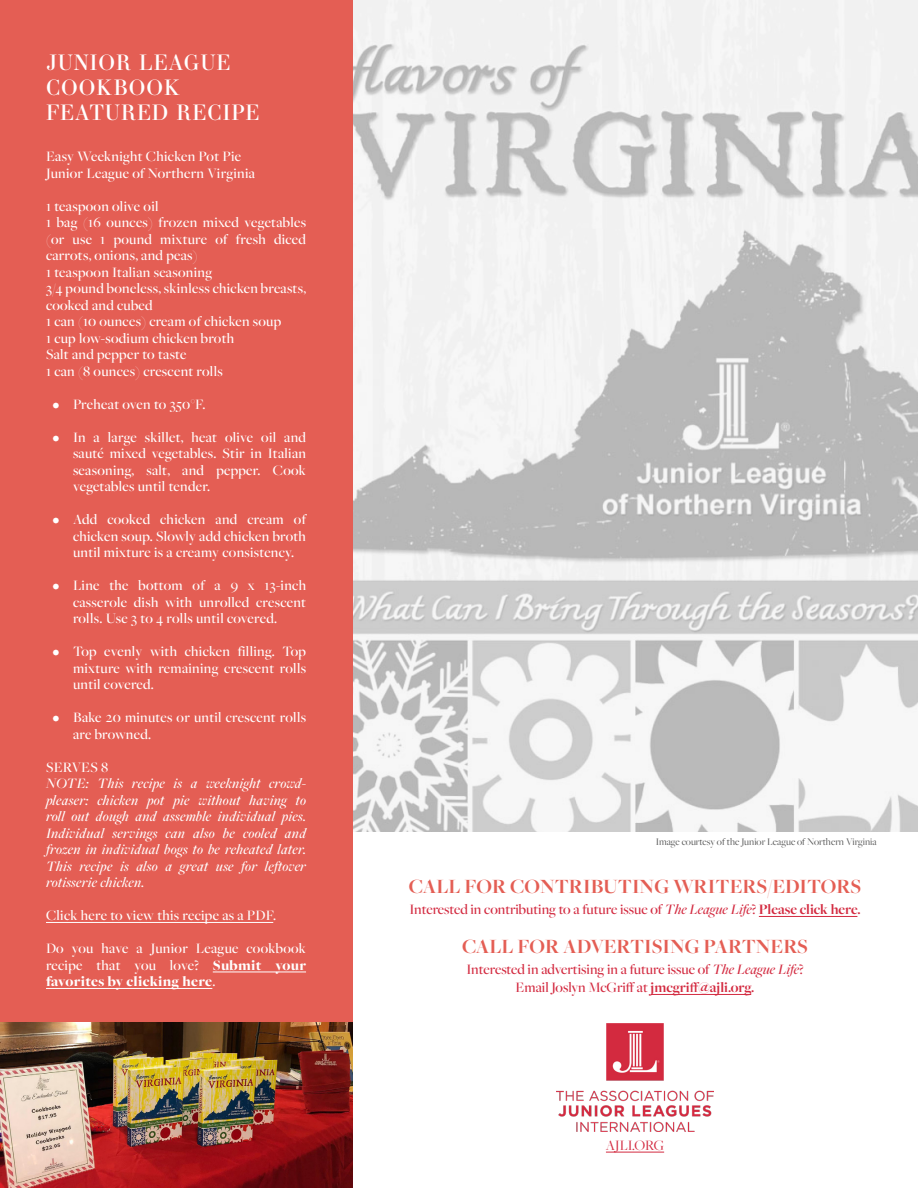
<style>
.page{position:relative;width:918px;height:1188px;background:#fff}
.page>*{position:absolute;margin:0;border:0;box-sizing:border-box;transform-origin:0 0}
.t1{font:700 21px "Freight Big Pro";color:#e45e54}
.t2{font:21px/25.2px "Essonnes Display";letter-spacing:.05em;color:#fff}
.t3{font:500 15px/16.5px "Freight Big Pro";letter-spacing:.02em;color:#fff;text-align:justify}
.t4{font:italic 500 15px/16.5px "Freight Big Pro";letter-spacing:.02em;color:#fff;text-align:justify}
.t5{font:500 15px/18px "Freight Big Pro";color:#d32a40;text-align:center}
.t6{font:15px "Freight Big Pro";color:#d32a40}
.t7{font:10.5px "Freight Big Pro";color:#555}
.s1{font-weight:900}
.s2{font-style:italic}
.s3{font-weight:700}
</style>
<div class="page">
<img style="left:352px;top:0;width:566px;height:832px">
<hr style="left:606px;top:1152px;width:58px;height:1px;background:#d32a40">
<img style="left:557px;top:1024px;width:156px;height:108px">
<div style="left:0;top:0;width:352px;height:1188px;background:#e45e54"></div>
<hr style="left:46px;top:922px;width:227px;height:1px;background:#fff">
<hr style="left:213px;top:972px;width:93px;height:1px;background:#fff">
<hr style="left:46px;top:988px;width:166px;height:1px;background:#fff">
<hr style="left:759px;top:916px;width:98px;height:1px;background:#d32a40">
<hr style="left:651px;top:994px;width:100px;height:1px;background:#d32a40">
<img style="left:0;top:1023px;width:352px;height:165px">
<h1 class="t2" style="left:46px;top:49px;width:215px">JUNIOR LEAGUE<br>COOKBOOK<br>FEATURED RECIPE</h1>
<p class="t3" style="left:46px;top:148px;width:211px">Easy Weeknight Chicken Pot Pie<br>Junior League of Northern Virginia</p>
<p class="t3" style="left:46px;top:197px;width:262px;text-align:left">1 teaspoon olive oil<br>1 bag (16 ounces) frozen mixed vegetables (or use 1 pound mixture of fresh diced carrots, onions, and peas)<br>1 teaspoon Italian seasoning<br>3/4 pound boneless, skinless chicken breasts, cooked and cubed<br>1 can (10 ounces) cream of chicken soup<br>1 cup low-sodium chicken broth<br>Salt and pepper to taste<br>1 can (8 ounces) crescent rolls</p>
<p class="t3" style="left:53px;top:395px;width:154px">• Preheat oven to 350°F.</p>
<p class="t3" style="left:73px;top:428px;width:235px;text-indent:-20px">• In a large skillet, heat olive oil and sauté mixed vegetables. Stir in Italian seasoning, salt, and pepper. Cook vegetables until tender.</p>
<p class="t3" style="left:73px;top:511px;width:235px;text-indent:-20px">• Add cooked chicken and cream of chicken soup. Slowly add chicken broth until mixture is a creamy consistency.</p>
<p class="t3" style="left:73px;top:577px;width:235px;text-indent:-20px">• Line the bottom of a 9 x 13-inch casserole dish with unrolled crescent rolls. Use 3 to 4 rolls until covered.</p>
<p class="t3" style="left:73px;top:643px;width:235px;text-indent:-20px">• Top evenly with chicken filling. Top mixture with remaining crescent rolls until covered.</p>
<p class="t3" style="left:73px;top:709px;width:235px;text-indent:-20px">• Bake 20 minutes or until crescent rolls are browned.</p>
<p class="t3" style="left:46px;top:758px;width:64px">SERVES 8</p>
<p class="t4" style="left:46px;top:775px;width:262px">NOTE: This recipe is a weeknight crowd&shy;pleaser: chicken pot pie without having to roll out dough and assemble individual pies.<br>Individual servings can also be cooled and frozen in individual bogs to be reheated later.<br>This recipe is also a great use for leftover rotisserie chicken.</p>
<p class="t3" style="left:46px;top:907px;width:232px">Click here to view this recipe as a PDF.</p>
<p class="t3" style="left:46px;top:940px;width:262px">Do you have a Junior League cookbook recipe that you love? <span class="s1">Submit your favorites by clicking here</span>.</p>
<p class="t7" style="left:656px;top:835px;width:222px">Image courtesy of the Junior League of Northern Virginia</p>
<h1 class="t1" style="left:409px;top:873px;width:454px">CALL FOR CONTRIBUTING WRITERS/EDITORS</h1>
<p class="t5" style="left:409px;top:900px;width:453px">Interested in contributing to a future issue of <span class="s2">The League Life</span>? <span class="s3">Please click here.</span></p>
<h1 class="t1" style="left:462px;top:933px;width:348px">CALL FOR ADVERTISING PARTNERS</h1>
<p class="t5" style="left:467px;top:960px;width:338px">Interested in advertising in a future issue of <span class="s2">The League Life</span>?<br>Email Joslyn McGriff at <span class="s3">jmcgriff@ajli.org.</span></p>
<p class="t6" style="left:606px;top:1136px;width:60px">AJLI.ORG</p>
</div>
